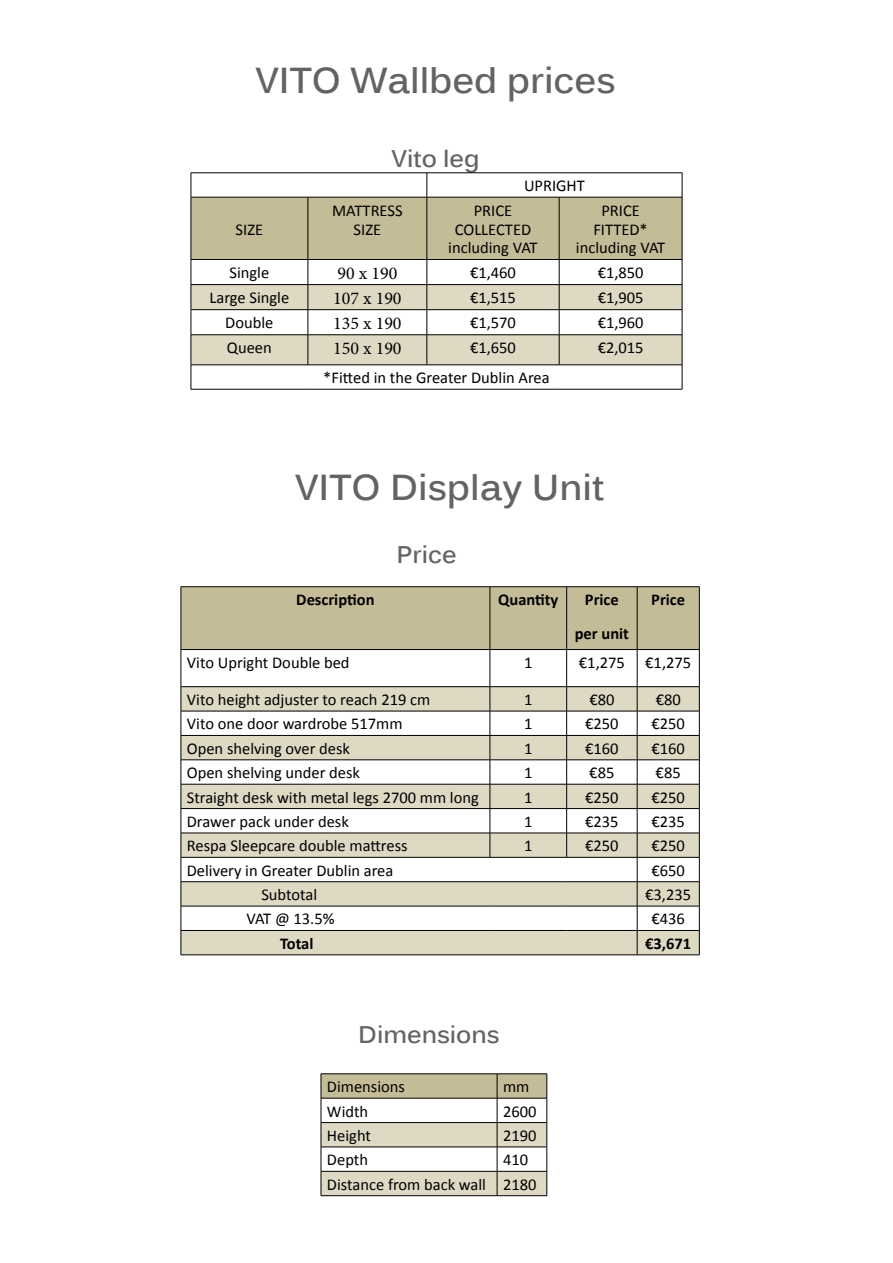
<style>
.page{position:relative;width:893px;height:1263px;background:#fff}
.page>*{position:absolute;margin:0;border:0;box-sizing:border-box;transform-origin:0 0}
.t1{font:700 36px "Kalinga";color:#626363}
.t2{font:700 24px "Kalinga";color:#626363}
.t3{font:18px "Minion Pro";color:#000}
.t4{font:16.5px/18.9px "Calibri";color:#000;text-align:center}
.t5{font:700 16.5px/33.9px "Calibri";color:#000;text-align:center}
</style>
<div class="page">
<svg style="left:191px;top:173px;width:492px;height:216px"></svg>
<hr style="left:191px;top:389px;width:117px;height:1px;background:#000">
<hr style="left:308px;top:389px;width:119px;height:1px;background:#000">
<hr style="left:427px;top:389px;width:132px;height:1px;background:#000">
<hr style="left:559px;top:389px;width:123px;height:1px;background:#000">
<div style="left:182px;top:587px;width:517px;height:62px;background:#c4bc96"></div>
<hr style="left:181px;top:586px;width:309px;height:1px;background:#000">
<hr style="left:181px;top:587px;width:1px;height:62px;background:#000">
<hr style="left:490px;top:586px;width:77px;height:1px;background:#000">
<hr style="left:490px;top:587px;width:1px;height:62px;background:#000">
<hr style="left:567px;top:586px;width:70px;height:1px;background:#000">
<hr style="left:566px;top:587px;width:1px;height:62px;background:#000">
<hr style="left:637px;top:586px;width:62px;height:1px;background:#000">
<hr style="left:637px;top:587px;width:1px;height:62px;background:#000">
<hr style="left:699px;top:587px;width:1px;height:62px;background:#000">
<hr style="left:181px;top:649px;width:309px;height:1px;background:#000">
<hr style="left:181px;top:650px;width:1px;height:36px;background:#000">
<hr style="left:490px;top:649px;width:77px;height:1px;background:#000">
<hr style="left:490px;top:650px;width:1px;height:36px;background:#000">
<hr style="left:567px;top:649px;width:70px;height:1px;background:#000">
<hr style="left:566px;top:650px;width:1px;height:36px;background:#000">
<hr style="left:637px;top:649px;width:62px;height:1px;background:#000">
<hr style="left:637px;top:650px;width:1px;height:36px;background:#000">
<hr style="left:699px;top:650px;width:1px;height:36px;background:#000">
<hr style="left:181px;top:686px;width:309px;height:1px;background:#000">
<hr style="left:490px;top:686px;width:77px;height:1px;background:#000">
<hr style="left:567px;top:686px;width:70px;height:1px;background:#000">
<hr style="left:637px;top:686px;width:62px;height:1px;background:#000">
<svg style="left:181px;top:687px;width:519px;height:268px"></svg>
<hr style="left:181px;top:954px;width:309px;height:1px;background:#000">
<hr style="left:490px;top:954px;width:77px;height:1px;background:#000">
<hr style="left:567px;top:954px;width:70px;height:1px;background:#000">
<hr style="left:637px;top:954px;width:62px;height:1px;background:#000">
<hr style="left:321px;top:1073px;width:176px;height:1px;background:#000">
<hr style="left:497px;top:1073px;width:50px;height:1px;background:#000">
<svg style="left:321px;top:1074px;width:227px;height:122px"></svg>
<hr style="left:321px;top:1195px;width:176px;height:1px;background:#000">
<hr style="left:497px;top:1195px;width:50px;height:1px;background:#000">
<h1 class="t1" style="left:255px;top:57px;width:362px">VITO Wallbed prices</h1>
<p class="t4" style="left:236px;top:220px;width:29px">SIZE</p>
<h2 class="t2" style="left:392px;top:143px;width:90px">Vito leg</h2>
<p class="t4" style="left:524px;top:175px;width:62px">UPRIGHT</p>
<p class="t4" style="left:332px;top:199px;width:72px;line-height:19.8px">MATTRESS<br>SIZE</p>
<p class="t4" style="left:448px;top:200px;width:91px">PRICE<br>COLLECTED including VAT</p>
<p class="t4" style="left:576px;top:200px;width:91px">PRICE<br>FITTED* including VAT</p>
<p class="t4" style="left:229px;top:262px;width:41px">Single</p>
<p class="t3" style="left:337px;top:261px;width:61px">90 x 190</p>
<p class="t4" style="left:470px;top:262px;width:47px">€1,460</p>
<p class="t4" style="left:598px;top:262px;width:47px">€1,850</p>
<p class="t4" style="left:210px;top:287px;width:81px">Large Single</p>
<p class="t3" style="left:333px;top:286px;width:70px">107 x 190</p>
<p class="t4" style="left:470px;top:287px;width:47px">€1,515</p>
<p class="t4" style="left:598px;top:287px;width:47px">€1,905</p>
<p class="t4" style="left:225px;top:312px;width:50px">Double</p>
<p class="t3" style="left:333px;top:311px;width:70px">135 x 190</p>
<p class="t4" style="left:470px;top:312px;width:47px">€1,570</p>
<p class="t4" style="left:598px;top:312px;width:47px">€1,960</p>
<p class="t4" style="left:227px;top:337px;width:46px">Queen</p>
<p class="t3" style="left:333px;top:336px;width:70px">150 x 190</p>
<p class="t4" style="left:470px;top:337px;width:47px">€1,650</p>
<p class="t4" style="left:598px;top:337px;width:47px">€2,015</p>
<p class="t4" style="left:323px;top:367px;width:228px">*Fitted in the Greater Dublin Area</p>
<h1 class="t1" style="left:295px;top:464px;width:311px">VITO Display Unit</h1>
<h2 class="t2" style="left:396px;top:539px;width:62px">Price</h2>
<p class="t5" style="left:296px;top:582px;width:80px">Description</p>
<p class="t5" style="left:498px;top:582px;width:62px">Quantity</p>
<p class="t5" style="left:575px;top:582px;width:56px">Price per unit</p>
<p class="t5" style="left:651px;top:582px;width:35px">Price</p>
<p class="t4" style="left:187px;top:652px;width:164px">Vito Upright Double bed</p>
<p class="t4" style="left:524px;top:652px;width:10px">1</p>
<p class="t4" style="left:579px;top:652px;width:114px">€1,275 €1,275</p>
<p class="t4" style="left:187px;top:689px;width:245px">Vito height adjuster to reach 219 cm</p>
<p class="t4" style="left:524px;top:689px;width:10px">1</p>
<p class="t4" style="left:589px;top:689px;width:27px">€80</p>
<p class="t4" style="left:656px;top:689px;width:27px">€80</p>
<p class="t4" style="left:187px;top:714px;width:217px">Vito one door wardrobe 517mm</p>
<p class="t4" style="left:524px;top:714px;width:10px">1</p>
<p class="t4" style="left:585px;top:714px;width:35px">€250</p>
<p class="t4" style="left:651px;top:714px;width:35px">€250</p>
<p class="t4" style="left:187px;top:738px;width:165px">Open shelving over desk</p>
<p class="t4" style="left:524px;top:738px;width:10px">1</p>
<p class="t4" style="left:585px;top:738px;width:35px">€160</p>
<p class="t4" style="left:651px;top:738px;width:35px">€160</p>
<p class="t4" style="left:187px;top:762px;width:175px">Open shelving under desk</p>
<p class="t4" style="left:524px;top:762px;width:10px">1</p>
<p class="t4" style="left:589px;top:762px;width:27px">€85</p>
<p class="t4" style="left:656px;top:762px;width:27px">€85</p>
<p class="t4" style="left:187px;top:787px;width:294px">Straight desk with metal legs 2700 mm long</p>
<p class="t4" style="left:524px;top:787px;width:10px">1</p>
<p class="t4" style="left:585px;top:787px;width:35px">€250</p>
<p class="t4" style="left:651px;top:787px;width:35px">€250</p>
<p class="t4" style="left:187px;top:811px;width:164px">Drawer pack under desk</p>
<p class="t4" style="left:524px;top:811px;width:10px">1</p>
<p class="t4" style="left:585px;top:811px;width:35px">€235</p>
<p class="t4" style="left:651px;top:811px;width:35px">€235</p>
<p class="t4" style="left:187px;top:835px;width:222px">Respa Sleepcare double mattress</p>
<p class="t4" style="left:524px;top:835px;width:10px">1</p>
<p class="t4" style="left:585px;top:835px;width:35px">€250</p>
<p class="t4" style="left:651px;top:835px;width:35px">€250</p>
<p class="t4" style="left:187px;top:860px;width:208px">Delivery in Greater Dublin area</p>
<p class="t4" style="left:651px;top:860px;width:35px">€650</p>
<p class="t4" style="left:261px;top:884px;width:57px">Subtotal</p>
<p class="t4" style="left:645px;top:884px;width:47px">€3,235</p>
<p class="t4" style="left:246px;top:909px;width:90px">VAT @ 13.5%</p>
<p class="t4" style="left:651px;top:909px;width:35px">€436</p>
<p class="t5" style="left:280px;top:925px;width:35px">Total</p>
<p class="t5" style="left:645px;top:925px;width:48px">€3,671</p>
<h2 class="t2" style="left:358px;top:1018px;width:143px">Dimensions</h2>
<p class="t4" style="left:327px;top:1076px;width:80px">Dimensions</p>
<p class="t4" style="left:503px;top:1076px;width:28px">mm</p>
<p class="t4" style="left:327px;top:1101px;width:43px">Width</p>
<p class="t4" style="left:503px;top:1101px;width:35px">2600</p>
<p class="t4" style="left:327px;top:1125px;width:46px">Height</p>
<p class="t4" style="left:503px;top:1125px;width:35px">2190</p>
<p class="t4" style="left:327px;top:1149px;width:43px">Depth</p>
<p class="t4" style="left:327px;top:1147px;width:211px;line-height:24.3px;text-align:left;text-indent:176px">410<br>Distance from back wall 2180</p>
</div>
